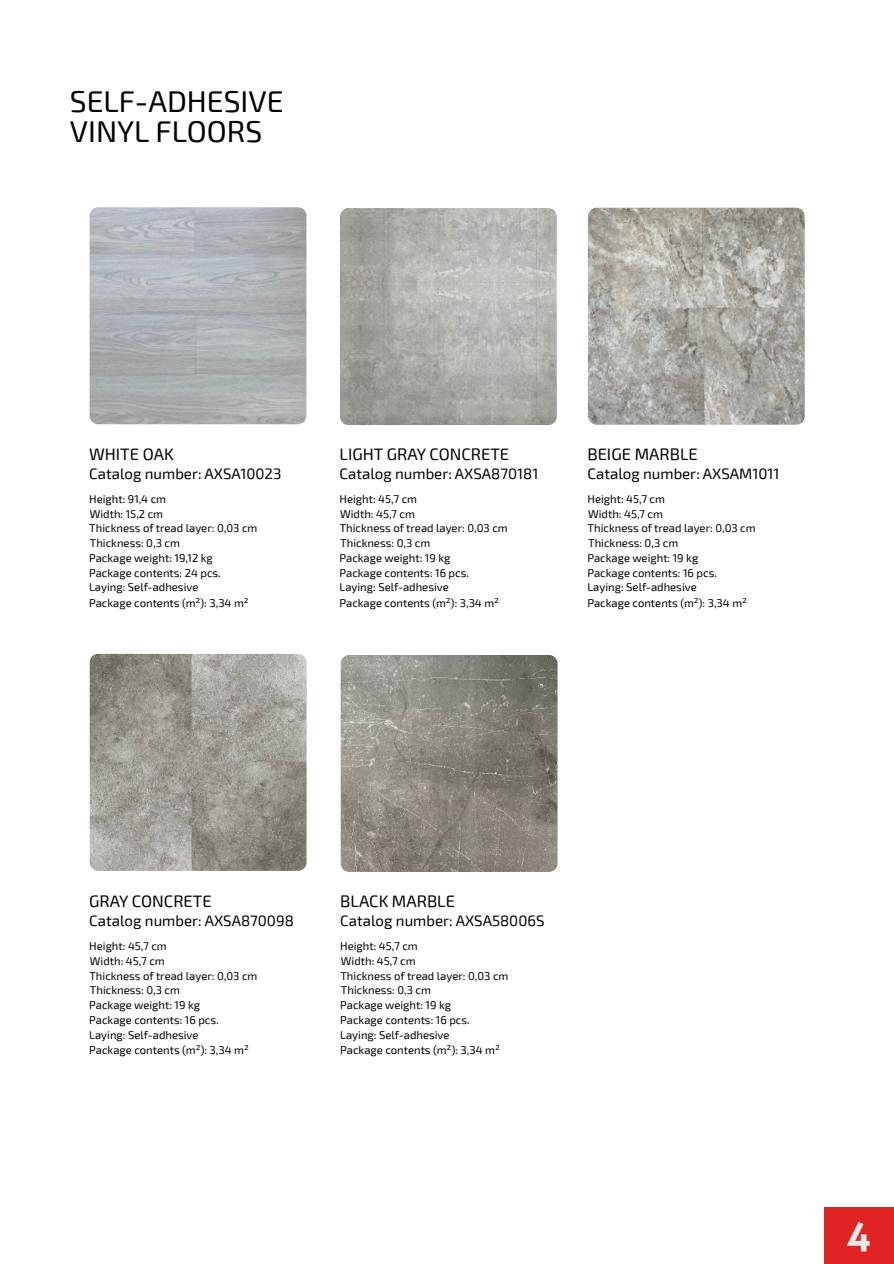
<style>
.page{position:relative;width:894px;height:1264px;background:#fff}
.page>*{position:absolute;margin:0;border:0;box-sizing:border-box;transform-origin:0 0}
.t1{font:700 40.05px "Aller";color:#ebebeb}
.t2{font:30px/30px "Exo 2";color:#000}
.t3{font:16.5px "Exo 2";color:#000}
.t4{font:15px "Exo 2";color:#000}
.t5{font:11.25px/14.7px "Exo 2";color:#000}
</style>
<div class="page">
<div style="left:824px;top:1207px;width:70px;height:56px;background:#e02424"></div>
<img style="left:588px;top:208px;width:217px;height:216px">
<img style="left:341px;top:655px;width:216px;height:216px;border-radius:9px">
<img style="left:340px;top:208px;width:217px;height:217px;border-radius:9px">
<img style="left:90px;top:653px;width:217px;height:217px;border-radius:9px">
<h2 class="t2" style="left:70px;top:89px;width:215px">SELF-ADHESIVE<br>VINYL FLOORS</h2>
<h3 class="t3" style="left:89px;top:448px;width:86px">WHITE OAK</h3>
<h3 class="t4" style="left:89px;top:468px;width:194px">Catalog number: AXSA10023</h3>
<p class="t5" style="left:89px;top:493px;width:170px">Height: 91,4 cm<br>Width: 15,2 cm<br>Thickness of tread layer: 0,03 cm<br>Thickness: 0,3 cm</p>
<p class="t5" style="left:89px;top:566px;width:161px;line-height:15.3px">Package contents: 24 pcs.<br>Laying: Self-adhesive<br>Package contents (m²): 3,34 m²</p>
<p class="t5" style="left:89px;top:551px;width:125px">Package weight: 19,12 kg</p>
<h3 class="t3" style="left:339px;top:448px;width:171px">LIGHT GRAY CONCRETE</h3>
<h3 class="t4" style="left:340px;top:468px;width:200px">Catalog number: AXSA870181</h3>
<p class="t5" style="left:339px;top:493px;width:170px">Height: 45,7 cm<br>Width: 45,7 cm<br>Thickness of tread layer: 0,03 cm<br>Thickness: 0,3 cm</p>
<p class="t5" style="left:339px;top:566px;width:161px;line-height:15.3px">Package contents: 16 pcs.<br>Laying: Self-adhesive<br>Package contents (m²): 3,34 m²</p>
<p class="t5" style="left:339px;top:551px;width:112px">Package weight: 19 kg</p>
<h3 class="t3" style="left:587px;top:448px;width:112px">BEIGE MARBLE</h3>
<h3 class="t4" style="left:587px;top:468px;width:193px">Catalog number: AXSAM1011</h3>
<p class="t5" style="left:587px;top:493px;width:170px">Height: 45,7 cm<br>Width: 45,7 cm<br>Thickness of tread layer: 0,03 cm<br>Thickness: 0,3 cm</p>
<p class="t5" style="left:587px;top:566px;width:161px;line-height:15.3px">Package contents: 16 pcs.<br>Laying: Self-adhesive<br>Package contents (m²): 3,34 m²</p>
<p class="t5" style="left:587px;top:551px;width:112px">Package weight: 19 kg</p>
<h3 class="t3" style="left:89px;top:895px;width:124px">GRAY CONCRETE</h3>
<h3 class="t4" style="left:89px;top:915px;width:206px">Catalog number: AXSA870098</h3>
<p class="t5" style="left:89px;top:940px;width:170px">Height: 45,7 cm<br>Width: 45,7 cm<br>Thickness of tread layer: 0,03 cm<br>Thickness: 0,3 cm</p>
<p class="t5" style="left:89px;top:1013px;width:161px;line-height:15.3px">Package contents: 16 pcs.<br>Laying: Self-adhesive<br>Package contents (m²): 3,34 m²</p>
<p class="t5" style="left:89px;top:998px;width:112px">Package weight: 19 kg</p>
<h3 class="t3" style="left:340px;top:895px;width:116px">BLACK MARBLE</h3>
<h3 class="t4" style="left:340px;top:915px;width:206px">Catalog number: AXSA58006S</h3>
<p class="t5" style="left:340px;top:940px;width:170px">Height: 45,7 cm<br>Width: 45,7 cm<br>Thickness of tread layer: 0,03 cm<br>Thickness: 0,3 cm</p>
<p class="t5" style="left:340px;top:1013px;width:161px;line-height:15.3px">Package contents: 16 pcs.<br>Laying: Self-adhesive<br>Package contents (m²): 3,34 m²</p>
<p class="t5" style="left:340px;top:998px;width:112px">Package weight: 19 kg</p>
<h1 class="t1" style="left:846px;top:1219px;width:26px">4</h1>
</div>
